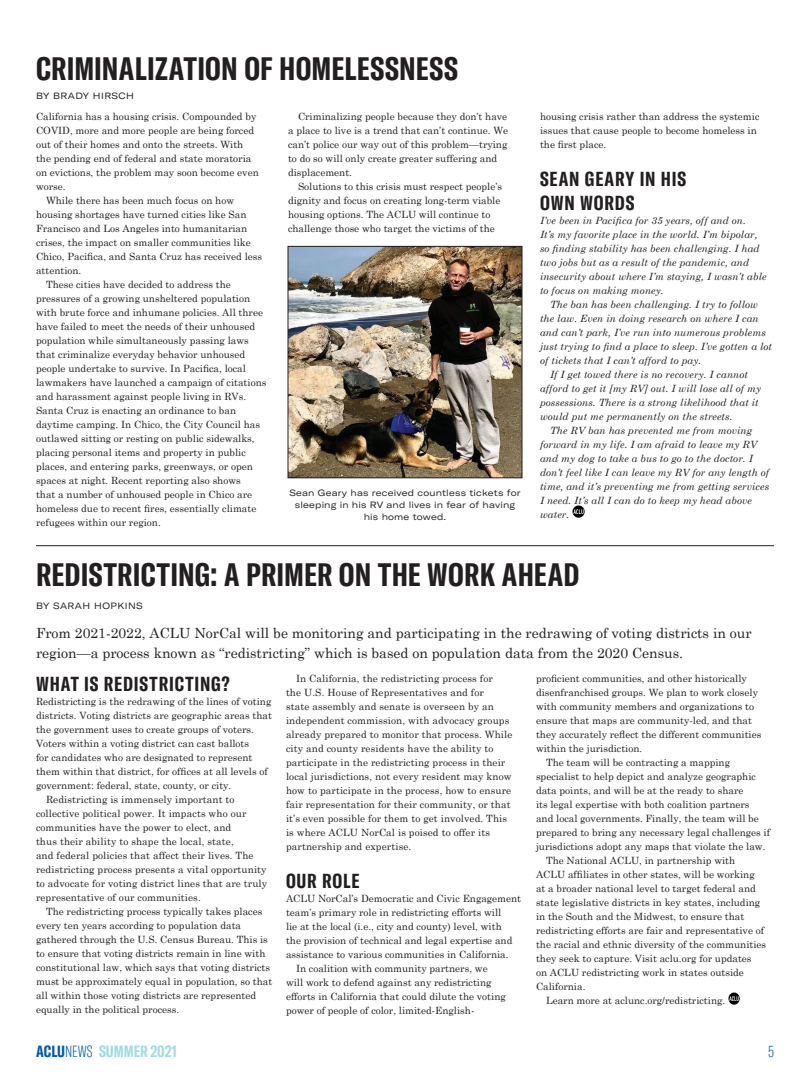
<style>
.page{position:relative;width:810px;height:1080px;background:#fff}
.page>*{position:absolute;margin:0;border:0;box-sizing:border-box;transform-origin:0 0}
.HEAD_32{font:700 extra-condensed 32px "GT America";letter-spacing:.01em;color:#231f20}
.subhead_20{font:700 extra-condensed 20px "GT America";letter-spacing:.045em;color:#231f20}
.Legal_Update_main_su{font:700 extra-condensed 20px/24px "GT America";letter-spacing:.045em;color:#231f20}
.t1{font:700 extra-condensed 16px "GT America";color:#a2dbe4}
.t2{font:100 extra-condensed 16px "GT America";color:#015aaa}
.body_first_para{font:14px/20px "Century Schoolbook";color:#231f20}
.body{font:10px/14px "Century Schoolbook";color:#231f20}
.body-2{font:italic 10px/14px "Century Schoolbook";letter-spacing:.01em;color:#231f20}
.body_no_indent{font:10px/14px "Century Schoolbook";color:#231f20}
._2019_photo_captions{font:expanded 9px/12px "GT America";letter-spacing:.02em;color:#231f20;text-align:center}
.author_byline{font:expanded 9px "GT America";letter-spacing:.05em;color:#231f20}
.HEAD_32-2{font:expanded 9px "GT America";letter-spacing:.05em;color:#231f20}
.s1{color:#015aaa}
.s2{font-weight:100;color:#015aaa}
</style>
<div class="page">
<svg style="left:728px;top:992px;width:12px;height:12px"></svg>
<svg style="left:572px;top:506px;width:12px;height:12px"></svg>
<hr style="left:36px;top:545px;width:738px;height:1px;background:#231f20">
<img style="left:290px;top:248px;width:230px;height:228px">
<div style="left:288px;top:246px;width:234px;height:232px;border:1px solid #231f20"></div>
<p class="HEAD_32" style="left:36px;top:49px;width:423px">CRIMINALIZATION OF HOMELESSNESS</p>
<p class="HEAD_32-2" style="left:36px;top:91px;width:100px">BY BRADY HIRSCH</p>
<p class="body_no_indent" style="left:36px;top:109px;width:224px">California has a housing crisis. Compounded by COVID, more and more people are being forced out of their homes and onto the streets. With the pending end of federal and state moratoria on evictions, the problem may soon become even worse.</p>
<p class="body" style="left:36px;top:193px;width:228px;text-indent:10px">While there has been much focus on how housing shortages have turned cities like San Francisco and Los Angeles into humanitarian crises, the impact on smaller communities like Chico, Pacifica, and Santa Cruz has received less attention.</p>
<p class="body" style="left:36px;top:277px;width:232px;text-indent:10px">These cities have decided to address the pressures of a growing unsheltered population with brute force and inhumane policies. All three have failed to meet the needs of their unhoused population while simultaneously passing laws that criminalize everyday behavior unhoused people undertake to survive. In Pacifica, local lawmakers have launched a campaign of citations and harassment against people living in RVs.<br>Santa Cruz is enacting an ordinance to ban daytime camping. In Chico, the City Council has outlawed sitting or resting on public sidewalks, placing personal items and property in public places, and entering parks, greenways, or open spaces at night. Recent reporting also shows<br>that a number of unhoused people in Chico are homeless due to recent fires, essentially climate refugees within our region.</p>
<p class="body" style="left:288px;top:109px;width:222px;text-indent:10px">Criminalizing people because they don’t have a place to live is a trend that can’t continue. We can’t police our way out of this problem—trying to do so will only create greater suffering and displacement.</p>
<p class="body" style="left:288px;top:179px;width:216px;text-indent:10px">Solutions to this crisis must respect people’s dignity and focus on creating long-term viable housing options. The ACLU will continue to challenge those who target the victims of the</p>
<p class="_2019_photo_captions" style="left:289px;top:487px;width:233px">Sean Geary has received countless tickets for sleeping in his RV and lives in fear of having his home towed.</p>
<p class="body" style="left:540px;top:109px;width:221px">housing crisis rather than address the systemic issues that cause people to become homeless in the first place.</p>
<p class="Legal_Update_main_su" style="left:540px;top:167px;width:147px">SEAN GEARY IN HIS<br>OWN WORDS</p>
<p class="body-2" style="left:540px;top:213px;width:228px">I’ve been in Pacifica for 35 years, off and on.<br>It’s my favorite place in the world. I’m bipolar, so finding stability has been challenging. I had two jobs but as a result of the pandemic, and insecurity about where I’m staying, I wasn’t able to focus on making money.</p>
<p class="body-2" style="left:540px;top:297px;width:234px;text-indent:10px">The ban has been challenging. I try to follow the law. Even in doing research on where I can and can’t park, I’ve run into numerous problems just trying to find a place to sleep. I’ve gotten a lot of tickets that I can’t afford to pay.</p>
<p class="body-2" style="left:540px;top:367px;width:223px;text-indent:10px">If I get towed there is no recovery. I cannot afford to get it [my RV] out. I will lose all of my possessions. There is a strong likelihood that it would put me permanently on the streets.</p>
<p class="body-2" style="left:540px;top:423px;width:231px;text-indent:10px">The RV ban has prevented me from moving forward in my life. I am afraid to leave my RV and my dog to take a bus to go to the doctor. I don’t feel like I can leave my RV for any length of time, and it’s preventing me from getting services I need. It’s all I can do to keep my head above water.</p>
<p class="HEAD_32" style="left:36px;top:555px;width:545px">REDISTRICTING: A PRIMER ON THE WORK AHEAD</p>
<p class="author_byline" style="left:36px;top:600px;width:108px">BY SARAH HOPKINS</p>
<p class="body_first_para" style="left:36px;top:622px;width:717px">From 2021-2022, ACLU NorCal will be monitoring and participating in the redrawing of voting districts in our region—a process known as “redistricting” which is based on population data from the 2020 Census.</p>
<p class="subhead_20" style="left:36px;top:672px;width:195px">WHAT IS REDISTRICTING?</p>
<p class="body_no_indent" style="left:36px;top:694px;width:237px">Redistricting is the redrawing of the lines of voting districts. Voting districts are geographic areas that the government uses to create groups of voters.<br>Voters within a voting district can cast ballots<br>for candidates who are designated to represent them within that district, for offices at all levels of government: federal, state, county, or city.</p>
<p class="body" style="left:36px;top:792px;width:233px;text-indent:10px">Redistricting is immensely important to collective political power. It impacts who our communities have the power to elect, and<br>thus their ability to shape the local, state,<br>and federal policies that affect their lives. The redistricting process presents a vital opportunity to advocate for voting district lines that are truly representative of our communities.</p>
<p class="body" style="left:36px;top:904px;width:238px;text-indent:10px">The redistricting process typically takes places every ten years according to population data gathered through the U.S. Census Bureau. This is to ensure that voting districts remain in line with constitutional law, which says that voting districts must be approximately equal in population, so that all within those voting districts are represented equally in the political process.</p>
<p class="body" style="left:536px;top:672px;width:227px">proficient communities, and other historically disenfranchised groups. We plan to work closely with community members and organizations to ensure that maps are community-led, and that they accurately reflect the different communities within the jurisdiction.</p>
<p class="body" style="left:536px;top:756px;width:236px;text-indent:10px">The team will be contracting a mapping specialist to help depict and analyze geographic data points, and will be at the ready to share<br>its legal expertise with both coalition partners<br>and local governments. Finally, the team will be prepared to bring any necessary legal challenges if jurisdictions adopt any maps that violate the law.</p>
<p class="body" style="left:536px;top:854px;width:232px;text-indent:10px">The National ACLU, in partnership with ACLU affiliates in other states, will be working at a broader national level to target federal and state legislative districts in key states, including in the South and the Midwest, to ensure that redistricting efforts are fair and representative of the racial and ethnic diversity of the communities they seek to capture. Visit aclu.org for updates<br>on ACLU redistricting work in states outside California.</p>
<p class="body" style="left:546px;top:994px;width:181px">Learn more at aclunc.org/redistricting.</p>
<p class="body" style="left:286px;top:672px;width:228px;text-indent:10px">In California, the redistricting process for<br>the U.S. House of Representatives and for<br>state assembly and senate is overseen by an independent commission, with advocacy groups already prepared to monitor that process. While city and county residents have the ability to participate in the redistricting process in their local jurisdictions, not every resident may know how to participate in the process, how to ensure fair representation for their community, or that it’s even possible for them to get involved. This is where ACLU NorCal is poised to offer its partnership and expertise.</p>
<p class="subhead_20" style="left:286px;top:869px;width:75px">OUR ROLE</p>
<p class="body_no_indent" style="left:286px;top:892px;width:237px">ACLU NorCal’s Democratic and Civic Engagement team’s primary role in redistricting efforts will<br>lie at the local (i.e., city and county) level, with<br>the provision of technical and legal expertise and assistance to various communities in California.</p>
<p class="body" style="left:286px;top:962px;width:221px;text-indent:10px">In coalition with community partners, we will work to defend against any redistricting efforts in California that could dilute the voting power of people of color, limited-English-</p>
<h3 class="t1" style="left:36px;top:1042px;width:142px"><span class="s1">ACLU</span><span class="s2">NEWS</span> SUMMER 2021</h3>
<h3 class="t2" style="left:768px;top:1042px;width:7px">5</h3>
</div>
